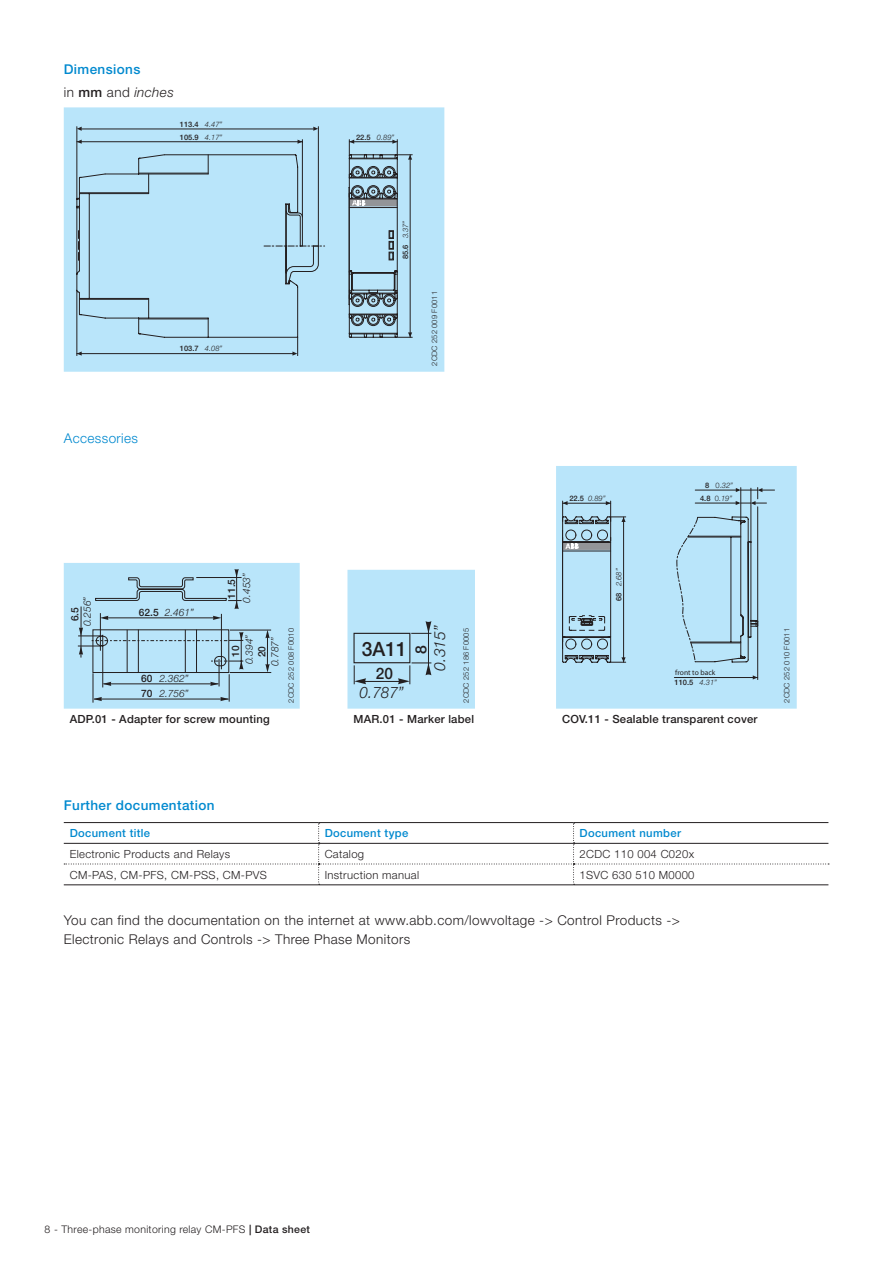
<style>
.page{position:relative;width:893px;height:1263px;background:#fff}
.page>*{position:absolute;margin:0;border:0;box-sizing:border-box;transform-origin:0 0}
.t1{font:500 19.8px "Helvetica Neue LT";color:#231f20}
.t2{font:italic 300 15.75px "Helvetica Neue LT";color:#231f20}
.t3{font:500 15.75px "Helvetica Neue LT";color:#231f20}
.t4{font:italic 300 15.45px "Helvetica Neue LT";color:#231f20}
.t5{font:500 15.45px "Helvetica Neue LT";color:#231f20}
.t6{font:300 13.5px/18.6px "Helvetica Neue LT";letter-spacing:.03em;color:#231f20}
.t7{font:500 13.5px/22.8px "Helvetica Neue LT";letter-spacing:.03em;color:#0089cf}
.t8{font:300 13.5px "Helvetica Neue LT";letter-spacing:.03em;color:#0089cf}
.t9{font:300 11.25px "Helvetica Neue LT";letter-spacing:.03em;color:#231f20}
.t10{font:500 11.25px "Helvetica Neue LT Pro";letter-spacing:.02em;color:#231f20}
.t11{font:500 11.25px "Helvetica Neue LT";letter-spacing:.03em;color:#0089cf}
.t12{font:300 10.5px "Helvetica Neue LT";letter-spacing:.03em;color:#231f20}
.t13{font:italic 300 10.2px/15.1px "Helvetica Neue LT";color:#231f20;text-align:right}
.t14{font:500 10.2px "Helvetica Neue LT";color:#231f20}
.t15{font:300 7.5px "Helvetica Neue LT";letter-spacing:.02em;color:#231f20}
.t16{font:italic 300 7.5px/12.6px "Helvetica Neue LT";color:#231f20;text-align:right}
.t17{font:500 7.5px "Helvetica Neue LT";color:#231f20}
.t18{font:7.5px "Helvetica";color:#231f20}
.s1{font-weight:300;color:#231f20}
.s2{color:#231f20}
.s3{font-weight:300;font-style:italic;color:#231f20}
.s4{font-weight:300;font-style:italic}
.s5{font-weight:500;font-style:normal}
.s6{font-style:normal}
.s7{font-weight:500}
</style>
<div class="page">
<div style="left:64px;top:107px;width:380px;height:265px;background:#b9e5fa"></div>
<hr style="left:77px;top:141px;width:225px;height:1px;background:#231f20">
<hr style="left:302px;top:140px;width:1px;height:77px;background:#231f20">
<svg style="left:298px;top:140px;width:4px;height:4px"></svg>
<svg style="left:78px;top:127px;width:4px;height:4px"></svg>
<svg style="left:313px;top:127px;width:5px;height:4px"></svg>
<hr style="left:318px;top:127px;width:1px;height:119px;background:#231f20">
<hr style="left:77px;top:127px;width:1px;height:72px;background:#231f20">
<svg style="left:77px;top:154px;width:248px;height:202px;background:#b0d9ed"></svg>
<svg style="left:348px;top:140px;width:64px;height:198px;background:#98b8c9"></svg>
<svg style="left:77px;top:140px;width:5px;height:4px"></svg>
<hr style="left:82px;top:129px;width:231px;height:1px;background:#231f20">
<svg style="left:64px;top:466px;width:733px;height:243px"></svg>
<svg style="left:753px;top:675px;width:4px;height:4px"></svg>
<hr style="left:674px;top:677px;width:84px;height:1px;background:#231f20">
<hr style="left:757px;top:507px;width:1px;height:172px;background:#231f20">
<svg style="left:562px;top:487px;width:212px;height:176px;background:#acd4e7"></svg>
<hr style="left:100px;top:613px;width:1px;height:38px;background:#231f20">
<hr style="left:230px;top:672px;width:41px;height:1px;background:#231f20">
<hr style="left:230px;top:630px;width:41px;height:1px;background:#231f20">
<hr style="left:221px;top:614px;width:1px;height:55px;background:#231f20">
<hr style="left:108px;top:617px;width:107px;height:1px;background:#231f20">
<hr style="left:81px;top:606px;width:1px;height:51px;background:#231f20">
<hr style="left:267px;top:633px;width:1px;height:36px;background:#231f20">
<svg style="left:213px;top:616px;width:8px;height:4px"></svg>
<svg style="left:265px;top:630px;width:5px;height:8px"></svg>
<svg style="left:100px;top:616px;width:8px;height:4px"></svg>
<svg style="left:265px;top:664px;width:5px;height:8px"></svg>
<svg style="left:95px;top:569px;width:147px;height:40px;background:#aad2e5"></svg>
<hr style="left:93px;top:673px;width:1px;height:30px;background:#231f20">
<svg style="left:78px;top:627px;width:165px;height:75px;background:#a7cde0"></svg>
<hr style="left:428px;top:626px;width:1px;height:45px;background:#231f20">
<svg style="left:354px;top:665px;width:12px;height:19px"></svg>
<div style="left:353px;top:633px;width:57px;height:30px;border:1px solid #231f20"></div>
<hr style="left:358px;top:681px;width:45px;height:1px;background:#231f20">
<svg style="left:411px;top:621px;width:20px;height:13px"></svg>
<svg style="left:398px;top:662px;width:33px;height:22px"></svg>
<hr style="left:64px;top:822px;width:255px;height:1px;background:#231f20">
<hr style="left:319px;top:822px;width:255px;height:1px;background:#231f20">
<hr style="left:574px;top:822px;width:254px;height:1px;background:#231f20">
<svg style="left:64px;top:823px;width:765px;height:62px"></svg>
<hr style="left:64px;top:884px;width:255px;height:1px;background:#231f20">
<hr style="left:319px;top:884px;width:255px;height:1px;background:#231f20">
<hr style="left:574px;top:884px;width:254px;height:1px;background:#231f20">
<p class="t7" style="left:64px;top:58px;width:112px">Dimensions<br><span class="s1">in</span> <span class="s2">mm</span> <span class="s1">and</span> <span class="s3">inches</span></p>
<p class="t17" style="left:180px;top:119px;width:44px">113.4 <span class="s4">4.47”</span></p>
<p class="t17" style="left:180px;top:132px;width:44px">105.9 <span class="s4">4.17”</span></p>
<p class="t16" style="left:356px;top:131px;width:40px"><span class="s5">22.5</span> 0.89”</p>
<p class="t17" style="left:180px;top:344px;width:44px">103.7 <span class="s4">4.08”</span></p>
<p class="t16" style="left:399px;top:259px;width:40px;rotate:-90deg"><span class="s5">85.6</span> 3.37”</p>
<p class="t15" style="left:430px;top:366px;width:76px;rotate:-90deg">2CDC 252 009 F0011</p>
<p class="t8" style="left:64px;top:430px;width:76px">Accessories</p>
<p class="t16" style="left:569px;top:492px;width:38px"><span class="s5">22.5</span> 0.89”</p>
<p class="t16" style="left:700px;top:479px;width:34px"><span class="s5">8</span> <span class="s6">0.</span>32”<br><span class="s5">4.8</span> <span class="s6">0.</span>19”</p>
<p class="t13" style="left:79px;top:626px;width:31px;rotate:-90deg">0.256”</p>
<p class="t13" style="left:165px;top:604px;width:31px">2.461”</p>
<p class="t14" style="left:69px;top:621px;width:16px;rotate:-90deg">6.5</p>
<p class="t14" style="left:139px;top:606px;width:21px">62.5</p>
<p class="t13" style="left:141px;top:671px;width:49px">2.362”<br><span class="s5">70</span> 2.756”</p>
<p class="t14" style="left:141px;top:672px;width:13px">60</p>
<p class="t13" style="left:239px;top:603px;width:31px;rotate:-90deg">0.453”</p>
<p class="t14" style="left:225px;top:599px;width:21px;rotate:-90deg">11.5</p>
<p class="t13" style="left:241px;top:664px;width:31px;rotate:-90deg">0.394”</p>
<p class="t13" style="left:267px;top:666px;width:31px;rotate:-90deg">0.787”</p>
<p class="t14" style="left:229px;top:657px;width:13px;rotate:-90deg">10</p>
<p class="t14" style="left:256px;top:657px;width:13px;rotate:-90deg">20</p>
<p class="t15" style="left:286px;top:703px;width:76px;rotate:-90deg">2CDC 252 008 F0010</p>
<p class="t4" style="left:430px;top:671px;width:47px;rotate:-90deg">0.315”</p>
<h1 class="t1" style="left:362px;top:637px;width:46px">3A11</h1>
<p class="t5" style="left:412px;top:654px;width:10px;rotate:-90deg">8</p>
<p class="t3" style="left:376px;top:664px;width:19px">20</p>
<p class="t2" style="left:359px;top:683px;width:46px">0.787”</p>
<p class="t15" style="left:462px;top:703px;width:76px;rotate:-90deg">2CDC 252 186 F0005</p>
<p class="t16" style="left:612px;top:601px;width:34px;rotate:-90deg"><span class="s5">68</span> 2.68”</p>
<p class="t18" style="left:675px;top:667px;width:41px">front to back</p>
<p class="t17" style="left:674px;top:678px;width:44px">110.5 <span class="s4">4.31”</span></p>
<p class="t10" style="left:70px;top:712px;width:201px">ADP.01 ‑ Adapter for screw mounting</p>
<p class="t10" style="left:353px;top:712px;width:122px">MAR.01 ‑ Marker label</p>
<p class="t10" style="left:562px;top:712px;width:197px">COV.11 ‑ Sealable transparent cover</p>
<p class="t15" style="left:782px;top:703px;width:76px;rotate:-90deg">2CDC 252 010 F0011</p>
<p class="t7" style="left:64px;top:793px;width:152px">Further documentation</p>
<p class="t11" style="left:70px;top:827px;width:82px">Document title</p>
<p class="t11" style="left:325px;top:827px;width:85px">Document type</p>
<p class="t11" style="left:580px;top:827px;width:103px">Document number</p>
<p class="t9" style="left:70px;top:847px;width:162px">Electronic Products and Relays</p>
<p class="t9" style="left:325px;top:847px;width:41px">Catalog</p>
<p class="t9" style="left:580px;top:847px;width:116px">2CDC 110 004 C020x</p>
<p class="t9" style="left:70px;top:868px;width:199px">CM-PAS, CM-PFS, CM-PSS, CM-PVS</p>
<p class="t9" style="left:325px;top:868px;width:96px">Instruction manual</p>
<p class="t9" style="left:580px;top:868px;width:116px">1SVC 630 510 M0000</p>
<p class="t6" style="left:64px;top:910px;width:618px">You can find the documentation on the internet at www.abb.com/lowvoltage -&gt; Control Products -&gt;<br>Electronic Relays and Controls -&gt; Three Phase Monitors</p>
<p class="t12" style="left:45px;top:1223px;width:267px">8 - Three-phase monitoring relay CM-PFS <span class="s7">| Data sheet</span></p>
</div>
